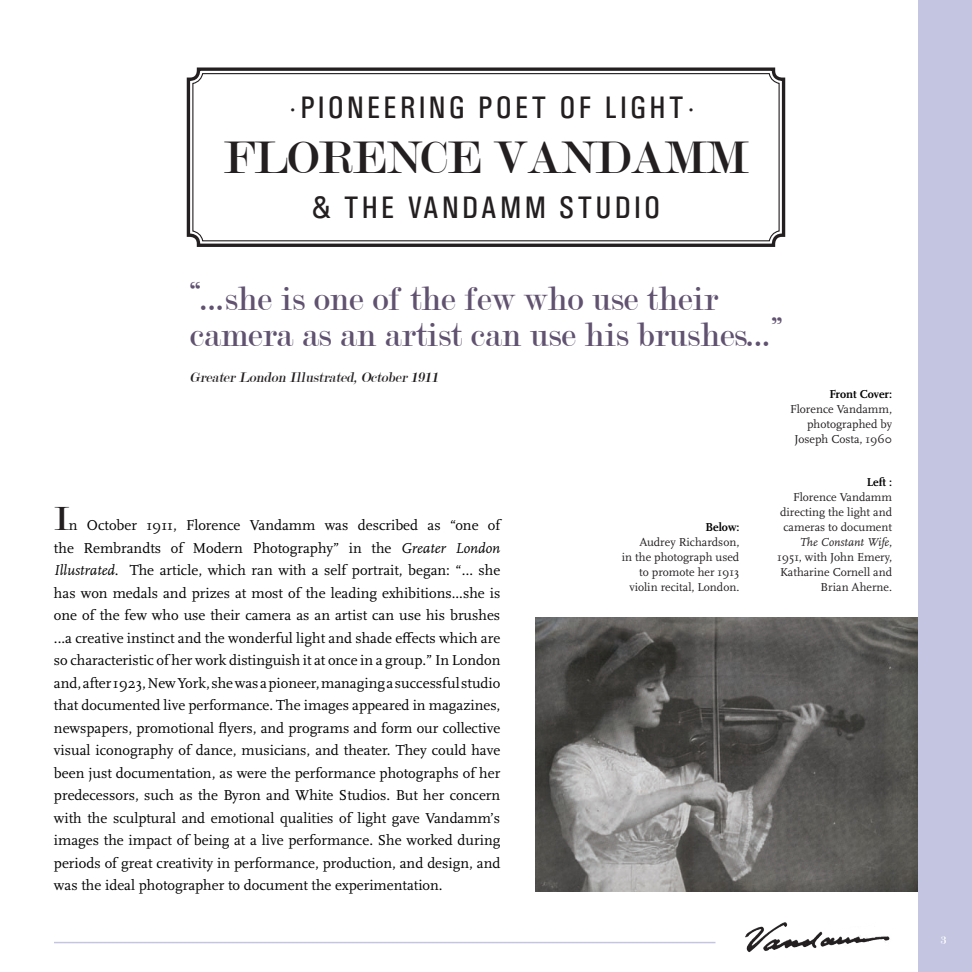
<style>
.page{position:relative;width:972px;height:972px;background:#fff}
.page>*{position:absolute;margin:0;border:0;box-sizing:border-box;transform-origin:0 0}
.t1{font:49.05px "Modern";color:#231f20}
.t2{font:36px/36px "Modern";color:#605270}
.t3{font:36px "Modern";color:#231f20}
.t4{font:31.2px "Univers Condensed";letter-spacing:.1em;color:#231f20}
.t5{font:15px/22.5px "Scala OT";color:#000;text-align:justify}
.t6{font:italic 15px "Modern";color:#231f20}
.t7{font:12px/15px "Scala OT";color:#231f20;text-align:right}
.t8{font:700 12px "Scala OT";color:#000}
.t9{font:12px "Modern";color:#fff}
.s1{font-family:"Trade Gothic";font-weight:300}
.s2{font-style:italic}
</style>
<div class="page">
<div style="left:918px;top:0;width:54px;height:972px;background:#c4c6e1"></div>
<img style="left:535px;top:618px;width:383px;height:273px">
<svg style="left:186px;top:67px;width:600px;height:180px"></svg>
<div style="left:192px;top:73px;width:588px;height:168px;border:1px solid #231f20;border-radius:10px"></div>
<img style="left:745px;top:922px;width:145px;height:31px">
<hr style="left:54px;top:942px;width:662px;height:1px;background:#c4c6e1">
<p class="t4" style="left:289px;top:89px;width:408px"><span class="s1">·</span>PIONEERING POET OF LIGHT<span class="s1">·</span></p>
<p class="t1" style="left:224px;top:133px;width:526px">FLORENCE VANDAMM</p>
<p class="t4" style="left:312px;top:189px;width:350px">&amp; THE VANDAMM STUDIO</p>
<p class="t2" style="left:190px;top:281px;width:594px">“...she is one of the few who use their camera as an artist can use his brushes...”</p>
<p class="t6" style="left:190px;top:370px;width:252px">Greater London Illustrated, October 1911</p>
<p class="t8" style="left:829px;top:387px;width:64px">Front Cover:</p>
<p class="t7" style="left:790px;top:402px;width:103px">Florence Vandamm, photographed by<br>Joseph Costa, 1960</p>
<p class="t3" style="left:54px;top:501px;width:16px">I</p>
<p class="t5" style="left:54px;top:515px;width:448px;text-indent:15px">n October 1911, Florence Vandamm was described as “one of the Rembrandts of Modern Photography” in the <span class="s2">Greater London Illustrated</span>. The article, which ran with a self portrait, began: “… she has won medals and prizes at most of the leading exhibitions...she is one of the few who use their camera as an artist can use his brushes ...a creative instinct and the wonderful light and shade effects which are so characteristic of her work distinguish it at once in a group.” In London and, after 1923, New York, she was a pioneer, managing a successful studio that documented live performance. The images appeared in magazines, newspapers, promotional flyers, and programs and form our collective visual iconography of dance, musicians, and theater. They could have been just documentation, as were the performance photographs of her predecessors, such as the Byron and White Studios. But her concern with the sculptural and emotional qualities of light gave Vandamm’s images the impact of being at a live performance. She worked during periods of great creativity in performance, production, and design, and was the ideal photographer to document the experimentation.</p>
<p class="t8" style="left:706px;top:520px;width:35px">Below:</p>
<p class="t7" style="left:622px;top:534px;width:119px">Audrey Richardson,<br>in the photograph used to promote her 1913 violin recital, London.</p>
<p class="t8" style="left:867px;top:475px;width:27px">Left :</p>
<p class="t7" style="left:777px;top:489px;width:116px">Florence Vandamm directing the light and cameras to document<br><span class="s2">The Constant Wife</span>,<br>1951, with John Emery,<br>Katharine Cornell and<br>Brian Aherne.</p>
<p class="t9" style="left:941px;top:934px;width:7px">3</p>
</div>
